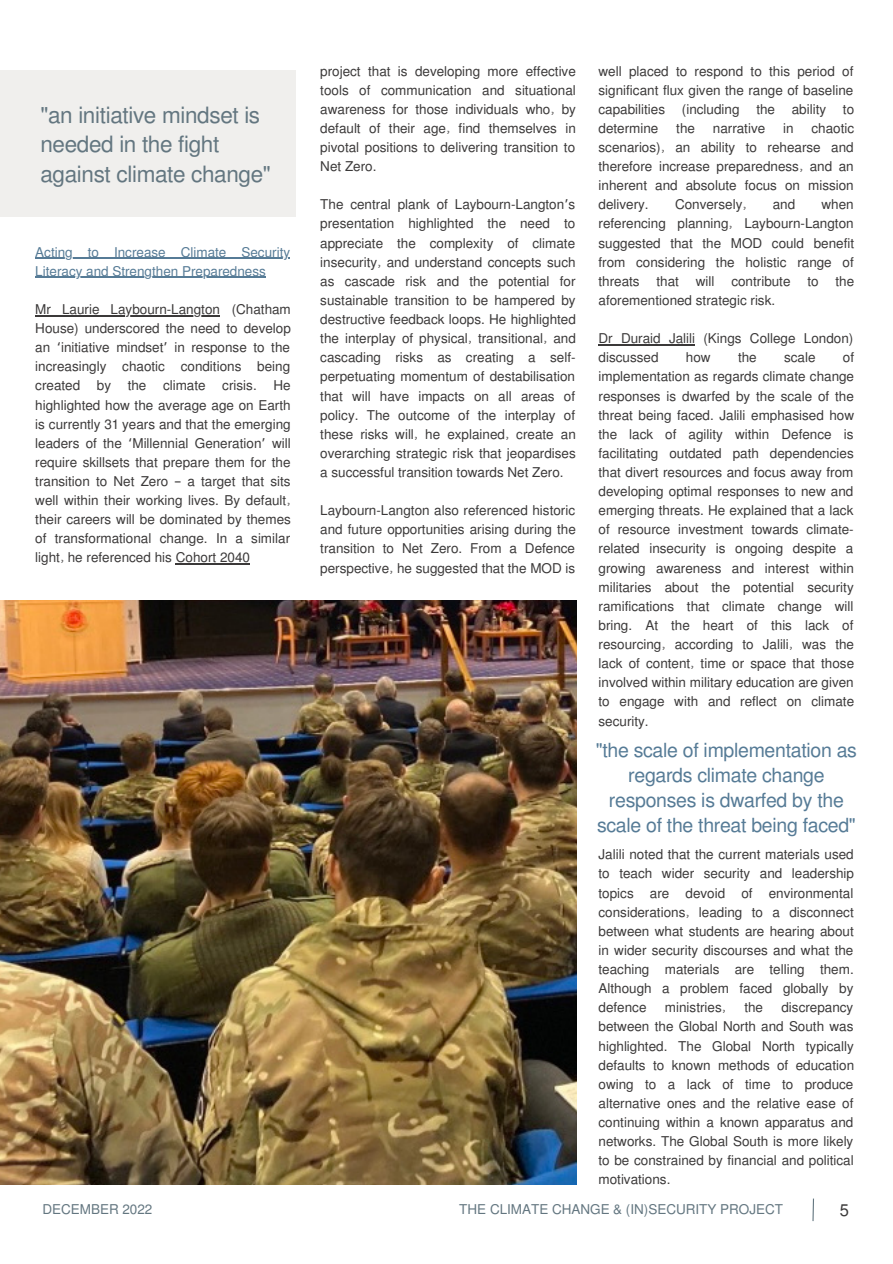
<style>
.page{position:relative;width:893px;height:1264px;background:#fff}
.page>*{position:absolute;margin:0;border:0;box-sizing:border-box;transform-origin:0 0}
.t1{font:22.5px/29.2px "Mukti";letter-spacing:-.015em;color:#637680}
.t2{font:19.5px/24.8px "Mukti";letter-spacing:-.015em;color:#567b96;text-align:center}
.t3{font:16.5px "Mukti";color:#3b3939}
.t4{font:13.5px/19px "Mukti";color:#3b3939;text-align:justify}
.t5{font:13.5px/19px "Mukti";color:#567b96}
.t6{font:13.5px "Mukti";color:#637680}
.s1{font-family:"Noto Sans Gurmukhi"}
</style>
<div class="page">
<img style="left:0;top:601px;width:576px;height:583px">
<div style="left:0;top:70px;width:296px;height:147px;background:#f0efed"></div>
<svg style="left:812px;top:1198px;width:2px;height:23px"></svg>
<hr style="left:35px;top:258px;width:255px;height:1px;background:#567b96">
<hr style="left:35px;top:277px;width:231px;height:1px;background:#567b96">
<hr style="left:35px;top:315px;width:185px;height:1px;background:#3b3939">
<hr style="left:176px;top:563px;width:74px;height:1px;background:#3b3939">
<hr style="left:598px;top:344px;width:97px;height:1px;background:#3b3939">
<h1 class="t1" style="left:40px;top:99px;width:232px">"an initiative mindset is needed in the fight against climate change"</h1>
<p class="t5" style="left:35px;top:241px;width:256px">Acting to Increase Climate Security<br>Literacy and Strengthen Preparedness</p>
<p class="t4" style="left:35px;top:299px;width:257px">Mr Laurie Laybourn-Langton (Chatham House) underscored the need to develop an <span class="s1">‘</span>initiative mindset<span class="s1">’</span> in response to the increasingly chaotic conditions being created by the climate crisis. He highlighted how the average age on Earth is currently 31 years and that the emerging leaders of the <span class="s1">‘</span>Millennial Generation<span class="s1">’</span> will require skillsets that prepare them for the transition to Net Zero <span class="s1">–</span> a target that sits well within their working lives. By default, their careers will be dominated by themes of transformational change. In a similar light, he referenced his Cohort 2040</p>
<p class="t6" style="left:42px;top:1199px;width:112px">DECEMBER 2022</p>
<p class="t4" style="left:320px;top:61px;width:257px">project that is developing more effective tools of communication and situational awareness for those individuals who, by default of their age, find themselves in pivotal positions to delivering transition to Net Zero.</p>
<p class="t4" style="left:320px;top:194px;width:257px">The central plank of Laybourn-Langton<span class="s1">’</span>s presentation highlighted the need to appreciate the complexity of climate insecurity, and understand concepts such as cascade risk and the potential for sustainable transition to be hampered by destructive feedback loops. He highlighted the interplay of physical, transitional, and cascading risks as creating a self&shy;perpetuating momentum of destabilisation that will have impacts on all areas of policy. The outcome of the interplay of these risks will, he explained, create an overarching strategic risk that jeopardises a successful transition towards Net Zero.</p>
<p class="t4" style="left:320px;top:500px;width:257px">Laybourn-Langton also referenced historic and future opportunities arising during the transition to Net Zero. From a Defence perspective, he suggested that the MOD is</p>
<p class="t4" style="left:598px;top:61px;width:257px">well placed to respond to this period of significant flux given the range of baseline capabilities (including the ability to determine</p>
<p class="t4" style="left:598px;top:118px;width:257px;text-indent:213px">chaotic scenarios), an ability to rehearse and therefore increase preparedness, and an inherent and absolute focus on mission delivery.</p>
<p class="t4" style="left:676px;top:118px;width:20px">the</p>
<p class="t4" style="left:712px;top:118px;width:54px">narrative</p>
<p class="t4" style="left:783px;top:118px;width:12px">in</p>
<p class="t4" style="left:675px;top:194px;width:73px">Conversely,</p>
<p class="t4" style="left:772px;top:194px;width:24px">and</p>
<p class="t4" style="left:598px;top:194px;width:257px;text-indent:223px">when referencing planning, Laybourn-Langton suggested that the MOD could benefit from considering the holistic range of threats that will contribute</p>
<p class="t4" style="left:807px;top:271px;width:48px">to the</p>
<p class="t4" style="left:598px;top:290px;width:178px">aforementioned strategic risk.</p>
<p class="t4" style="left:598px;top:328px;width:256px">Dr Duraid Jalili (Kings College London) discussed</p>
<p class="t4" style="left:598px;top:347px;width:257px;text-indent:244px">of implementation as regards climate change responses is dwarfed by the scale of the threat being faced. Jalili emphasised how the lack of agility within Defence is facilitating outdated path dependencies that divert resources and focus away from developing optimal responses to new and emerging threats. He explained that a lack of resource investment towards climate&shy;related insecurity is ongoing despite a growing awareness and interest within militaries about the potential security ramifications that climate change will bring. At the heart of this lack of resourcing, according to Jalili, was the lack of content, time or space that those involved within military education are given to engage with and reflect on climate security.</p>
<p class="t4" style="left:685px;top:347px;width:26px">how</p>
<p class="t4" style="left:738px;top:347px;width:20px">the</p>
<p class="t4" style="left:784px;top:347px;width:33px">scale</p>
<h2 class="t2" style="left:595px;top:737px;width:263px">"the scale of implementation as regards climate change responses is dwarfed by the scale of the threat being faced"</h2>
<p class="t4" style="left:598px;top:844px;width:257px">Jalili noted that the current materials used to teach wider security and leadership topics are devoid of environmental considerations, leading to a disconnect between what students are hearing about in wider security discourses and what the teaching materials are telling them.<br>Although a problem faced globally by defence</p>
<p class="t4" style="left:598px;top:997px;width:257px;text-indent:183px">discrepancy between the Global North and South was highlighted. The Global North typically defaults to known methods of education owing to a lack of time to produce alternative ones and the relative ease of continuing within a known apparatus and networks. The Global South is more likely to be constrained by financial and political motivations.</p>
<p class="t4" style="left:665px;top:997px;width:62px">ministries,</p>
<p class="t4" style="left:744px;top:997px;width:20px">the</p>
<p class="t6" style="left:459px;top:1199px;width:325px">THE CLIMATE CHANGE &amp; (IN)SECURITY PROJECT</p>
<p class="t3" style="left:839px;top:1198px;width:11px">5</p>
</div>
